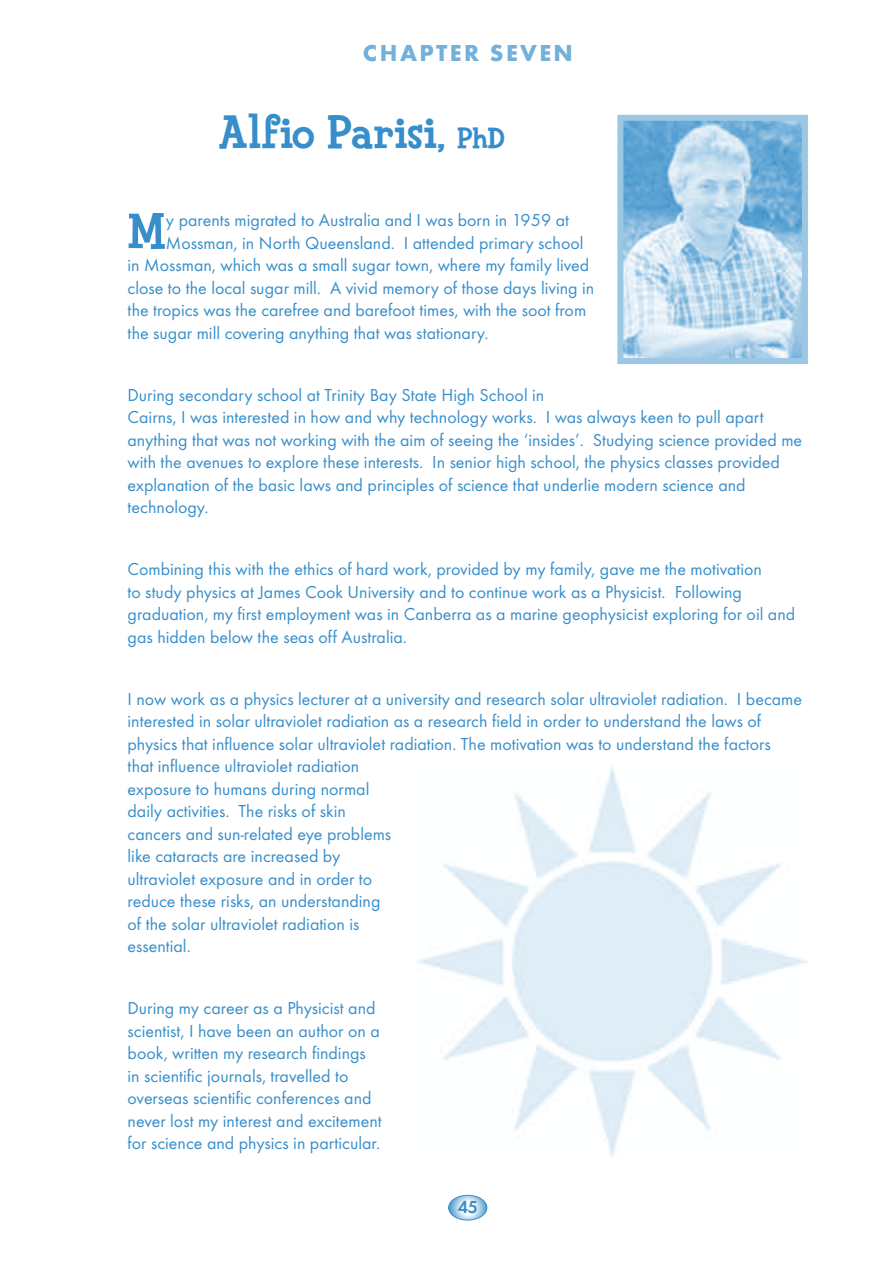
<style>
.page{position:relative;width:893px;height:1263px;background:#fff}
.page>*{position:absolute;margin:0;border:0;box-sizing:border-box;transform-origin:0 0}
.t1{font:800 51.15px "Fink";color:#378eca}
.t2{font:800 48px "Fink";color:#378eca}
.t3{font:800 24px "Function LH";letter-spacing:.1em;color:#73b0da}
.t4{font:18px/22.5px "Function";color:#378eca}
.t5{font:700 18px "Function";color:#378eca}
.s1{font-size:30px}
</style>
<div class="page">
<svg style="left:449px;top:1195px;width:38px;height:25px"></svg>
<div style="left:448px;top:1195px;width:39px;height:25px;border:1px solid #378eca;border-radius:50%"></div>
<img style="left:624px;top:122px;width:177px;height:235px">
<div style="left:617px;top:115px;width:191px;height:249px;border:6px solid #9bc7e5"></div>
<img style="left:417px;top:766px;width:391px;height:391px">
<h3 class="t3" style="left:363px;top:38px;width:212px">CHAPTER SEVEN</h3>
<h2 class="t2" style="left:219px;top:102px;width:288px">Alf io Parisi, <span class="s1">PhD</span></h2>
<h1 class="t1" style="left:128px;top:200px;width:40px">M</h1>
<p class="t4" style="left:166px;top:209px;width:404px">y parents migrated to Australia and I was born in 1959 at</p>
<p class="t4" style="left:166px;top:231px;width:419px">Mossman, in North Queensland. I attended primary school</p>
<p class="t4" style="left:128px;top:254px;width:463px">in Mossman, which was a small sugar town, where my family lived</p>
<p class="t4" style="left:128px;top:276px;width:468px">close to the local sugar mill. A vivid memory of those days living in</p>
<p class="t4" style="left:128px;top:299px;width:460px">the tropics was the carefree and barefoot times, with the soot from</p>
<p class="t4" style="left:128px;top:321px;width:362px">the sugar mill covering anything that was stationary.</p>
<p class="t4" style="left:128px;top:383px;width:676px">During secondary school at Trinity Bay State High School in<br>Cairns, I was interested in how and why technology works. I was always keen to pull apart anything that was not working with the aim of seeing the ‘insides’. Studying science provided me with the avenues to explore these interests. In senior high school, the physics classes provided explanation of the basic laws and principles of science that underlie modern science and technology.</p>
<p class="t4" style="left:128px;top:558px;width:669px">Combining this with the ethics of hard work, provided by my family, gave me the motivation<br>to study physics at James Cook University and to continue work as a Physicist. Following graduation, my first employment was in Canberra as a marine geophysicist exploring for oil and gas hidden below the seas off Australia.</p>
<p class="t4" style="left:128px;top:687px;width:676px">I now work as a physics lecturer at a university and research solar ultraviolet radiation. I became interested in solar ultraviolet radiation as a research field in order to understand the laws of physics that influence solar ultraviolet radiation. The motivation was to understand the factors<br>that influence ultraviolet radiation<br>exposure to humans during normal<br>daily activities. The risks of skin<br>cancers and sun-related eye problems<br>like cataracts are increased by<br>ultraviolet exposure and in order to<br>reduce these risks, an understanding<br>of the solar ultraviolet radiation is<br>essential.</p>
<p class="t4" style="left:128px;top:997px;width:256px">During my career as a Physicist and scientist, I have been an author on a book, written my research findings in scientific journals, travelled to overseas scientific conferences and never lost my interest and excitement for science and physics in particular.</p>
<p class="t5" style="left:458px;top:1196px;width:22px">45</p>
</div>
